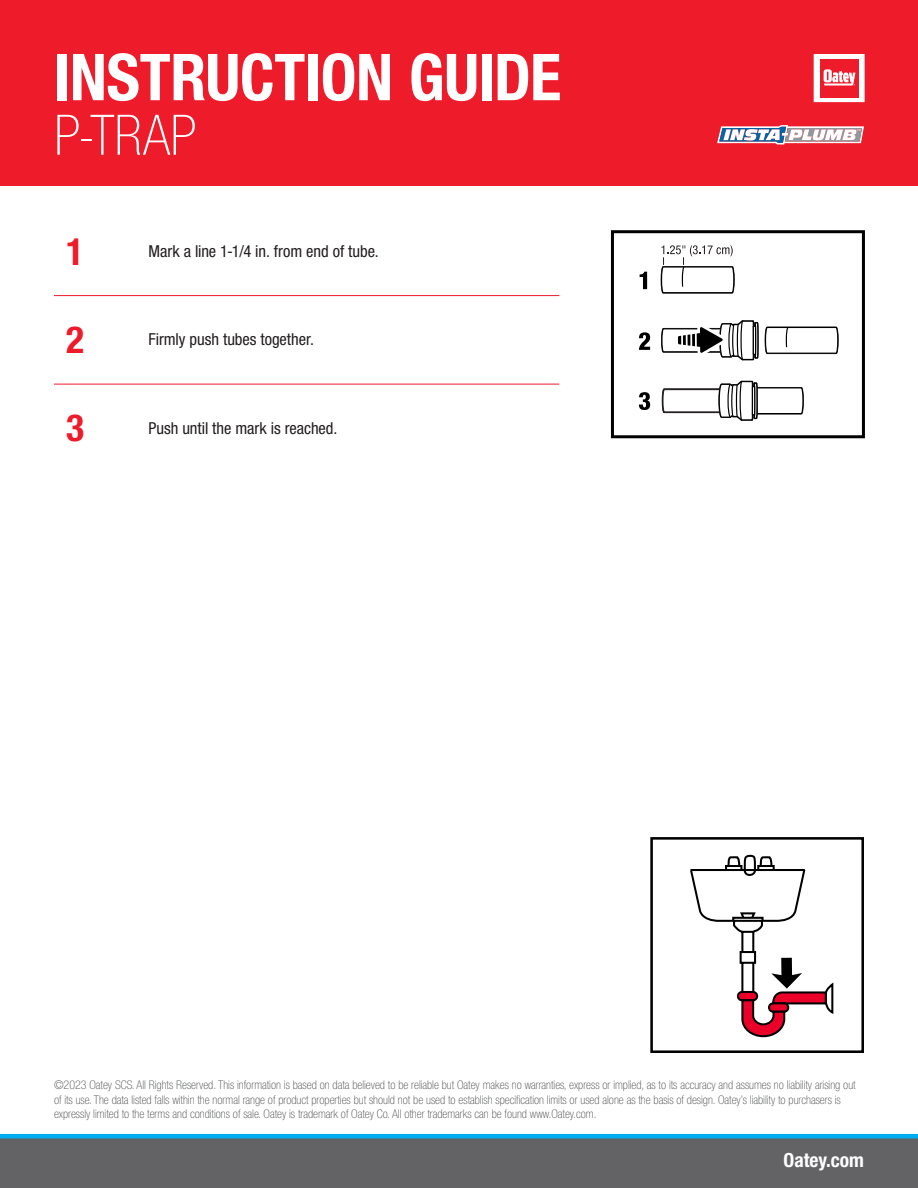
<style>
.page{position:relative;width:918px;height:1188px;background:#fff}
.page>*{position:absolute;margin:0;border:0;box-sizing:border-box;transform-origin:0 0}
.t1{font:700 condensed 64.65px "Helvetica Neue LT Std";letter-spacing:-.01em;color:#fff}
.t2{font:100 condensed 55.95px "Helvetica Neue LT Std";color:#fff}
.t3{font:700 condensed 37.5px "Helvetica Neue LT Std";color:#ee1b2b}
.t4{font:700 condensed 19.5px "Helvetica Neue LT Std";color:#fff}
.Instruction_Copy{font:condensed 16.5px "Helvetica Neue LT Std";letter-spacing:-.005em;color:#231f20}
.t5{font:100 condensed 12px/14.4px "Helvetica Neue LT Std";color:#4b4c4d}
</style>
<div class="page">
<div style="left:0;top:0;width:918px;height:186px;background:#ee1b2b"></div>
<svg style="left:813px;top:54px;width:52px;height:49px"></svg>
<div style="left:0;top:1138px;width:918px;height:50px;background:#636366"></div>
<hr style="left:0;top:1134px;width:918px;height:4px;background:#00aeef">
<svg style="left:717px;top:125px;width:147px;height:20px;background:#c9a8b5"></svg>
<div style="left:611px;top:230px;width:254px;height:208px;border:3px solid #000"></div>
<svg style="left:640px;top:272px;width:7px;height:17px"></svg>
<svg style="left:639px;top:332px;width:11px;height:18px"></svg>
<svg style="left:660px;top:245px;width:180px;height:194px"></svg>
<svg style="left:639px;top:392px;width:11px;height:18px"></svg>
<hr style="left:54px;top:295px;width:505px;height:1px;background:#ee1b2b">
<hr style="left:54px;top:384px;width:505px;height:1px;background:#ee1b2b">
<div style="left:650px;top:837px;width:214px;height:216px;border:3px solid #000"></div>
<svg style="left:690px;top:855px;width:144px;height:183px"></svg>
<h1 class="t1" style="left:54px;top:38px;width:509px">INSTRUCTION GUIDE</h1>
<p class="t2" style="left:54px;top:104px;width:144px">P-TRAP</p>
<p class="t3" style="left:66px;top:229px;width:19px">1</p>
<p class="Instruction_Copy" style="left:148px;top:241px;width:232px">Mark a line 1-1/4 in. from end of tube.</p>
<p class="t3" style="left:66px;top:317px;width:19px">2</p>
<p class="t3" style="left:66px;top:405px;width:19px">3</p>
<p class="Instruction_Copy" style="left:148px;top:330px;width:167px">Firmly push tubes together.</p>
<p class="Instruction_Copy" style="left:148px;top:419px;width:190px">Push until the mark is reached.</p>
<p class="t5" style="left:54px;top:1078px;width:803px">©2023 Oatey SCS. All Rights Reserved. This information is based on data believed to be reliable but Oatey makes no warranties, express or implied, as to its accuracy and assumes no liability arising out of its use. The data listed falls within the normal range of product properties but should not be used to establish specification limits or used alone as the basis of design. Oatey’s liability to purchasers is expressly limited to the terms and conditions of sale. Oatey is trademark of Oatey Co. All other trademarks can be found www.Oatey.com.</p>
<h3 class="t4" style="left:784px;top:1148px;width:82px">Oatey.com</h3>
</div>
